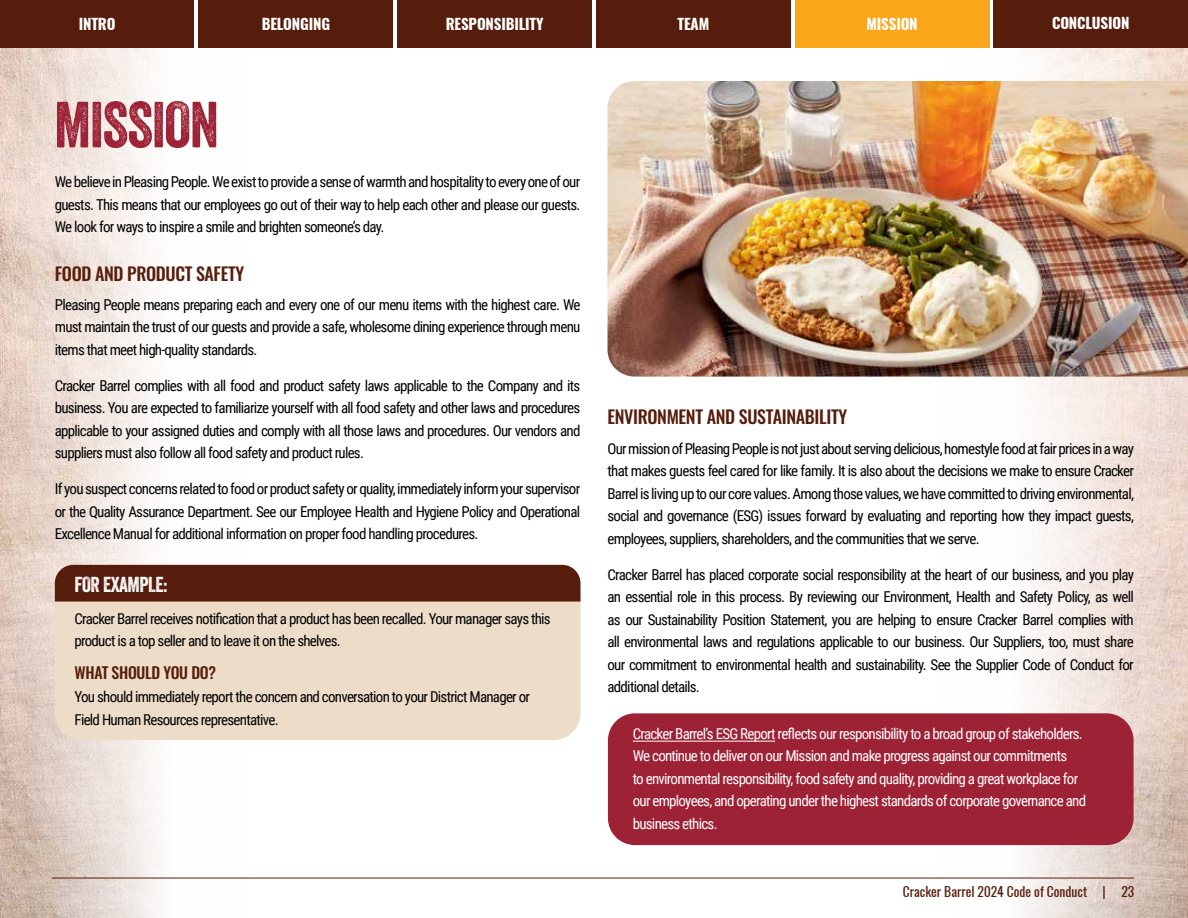
<style>
.page{position:relative;width:1188px;height:918px;background:#fff}
.page>*{position:absolute;margin:0;border:0;box-sizing:border-box;transform-origin:0 0}
.t1{font:63px "Veneer";letter-spacing:-.02em;color:#9d2235}
.t2{font:21px "Veneer";letter-spacing:-.02em;color:#fff}
.t3{font:500 18px "Oswald";letter-spacing:-.02em;color:#571d0c}
.t4{font:500 15.75px "Oswald";letter-spacing:-.02em;color:#571d0c}
.t5{font:15px/22.5px "Roboto Condensed";letter-spacing:-.05em;color:#000;text-align:justify}
.t6{font:15px/22.5px "Roboto Condensed";letter-spacing:-.05em;color:#fff}
.t7{font:700 15px "Oswald";letter-spacing:-.01em;color:#fff}
.t8{font:13.5px "Oswald";color:#571d0c}
</style>
<div class="page">
<img style="left:0;top:48px;width:246px;height:870px">
<img style="left:942px;top:48px;width:246px;height:870px">
<div style="left:0;top:0;width:194px;height:48px;background:#571d0c"></div>
<div style="left:397px;top:0;width:195px;height:48px;background:#571d0c"></div>
<div style="left:199px;top:0;width:194px;height:48px;background:#571d0c"></div>
<div style="left:994px;top:0;width:194px;height:48px;background:#571d0c"></div>
<div style="left:596px;top:0;width:195px;height:48px;background:#571d0c"></div>
<hr style="left:52px;top:878px;width:1082px;height:1px;background:#571d0c">
<div style="left:795px;top:0;width:194px;height:48px;background:#faa61a"></div>
<div style="left:608px;top:713px;width:526px;height:132px;background:#9d2235;border-radius:27px"></div>
<div style="left:55px;top:602px;width:525px;height:138px;background:#ecdcc8"></div>
<div style="left:55px;top:565px;width:525px;height:37px;background:#571d0c"></div>
<img style="left:608px;top:81px;width:580px;height:296px">
<hr style="left:633px;top:741px;width:142px;height:1px;background:#fff">
<p class="t7" style="left:79px;top:14px;width:38px">INTRO</p>
<p class="t7" style="left:262px;top:14px;width:70px">BELONGING</p>
<p class="t7" style="left:446px;top:14px;width:99px">RESPONSIBILITY</p>
<p class="t7" style="left:677px;top:14px;width:33px">TEAM</p>
<p class="t7" style="left:1052px;top:13px;width:79px">CONCLUSION</p>
<p class="t7" style="left:866px;top:14px;width:53px">MISSION</p>
<h1 class="t1" style="left:54px;top:86px;width:167px">MISSION</h1>
<p class="t5" style="left:55px;top:170px;width:527px">We believe in Pleasing People. We exist to provide a sense of warmth and hospitality to every one of our guests. This means that our employees go out of their way to help each other and please our guests.<br>We look for ways to inspire a smile and brighten someone’s day.</p>
<p class="t3" style="left:55px;top:264px;width:191px">FOOD AND PRODUCT SAFETY</p>
<p class="t5" style="left:55px;top:293px;width:527px">Pleasing People means preparing each and every one of our menu items with the highest care. We must maintain the trust of our guests and provide a safe, wholesome dining experience through menu items that meet high-quality standards.</p>
<p class="t5" style="left:55px;top:374px;width:527px">Cracker Barrel complies with all food and product safety laws applicable to the Company and its business. You are expected to familiarize yourself with all food safety and other laws and procedures applicable to your assigned duties and comply with all those laws and procedures. Our vendors and suppliers must also follow all food safety and product rules.</p>
<p class="t5" style="left:55px;top:477px;width:527px">If you suspect concerns related to food or product safety or quality, immediately inform your supervisor or the Quality Assurance Department. See our Employee Health and Hygiene Policy and Operational Excellence Manual for additional information on proper food handling procedures.</p>
<h2 class="t2" style="left:75px;top:572px;width:94px">FOR EXAMPLE:</h2>
<p class="t5" style="left:75px;top:606px;width:478px">Cracker Barrel receives notification that a product has been recalled. Your manager says this product is a top seller and to leave it on the shelves.</p>
<p class="t4" style="left:75px;top:664px;width:143px">WHAT SHOULD YOU DO?</p>
<p class="t5" style="left:75px;top:685px;width:457px">You should immediately report the concern and conversation to your District Manager or<br>Field Human Resources representative.</p>
<p class="t3" style="left:608px;top:408px;width:241px">ENVIRONMENT AND SUSTAINABILITY</p>
<p class="t5" style="left:608px;top:436px;width:528px">Our mission of Pleasing People is not just about serving delicious, homestyle food at fair prices in a way that makes guests feel cared for like family. It is also about the decisions we make to ensure Cracker Barrel is living up to our core values. Among those values, we have committed to driving environmental, social and governance (ESG) issues forward by evaluating and reporting how they impact guests, employees, suppliers, shareholders, and the communities that we serve.</p>
<p class="t5" style="left:608px;top:562px;width:528px">Cracker Barrel has placed corporate social responsibility at the heart of our business, and you play an essential role in this process. By reviewing our Environment, Health and Safety Policy, as well as our Sustainability Position Statement, you are helping to ensure Cracker Barrel complies with all environmental laws and regulations applicable to our business. Our Suppliers, too, must share our commitment to environmental health and sustainability. See the Supplier Code of Conduct for additional details.</p>
<p class="t6" style="left:633px;top:722px;width:455px">Cracker Barrel’s ESG Report reflects our responsibility to a broad group of stakeholders.<br>We continue to deliver on our Mission and make progress against our commitments<br>to environmental responsibility, food safety and quality, providing a great workplace for our employees, and operating under the highest standards of corporate governance and business ethics.</p>
<p class="t8" style="left:903px;top:883px;width:233px">Cracker Barrel 2024 Code of Conduct | 23</p>
</div>
